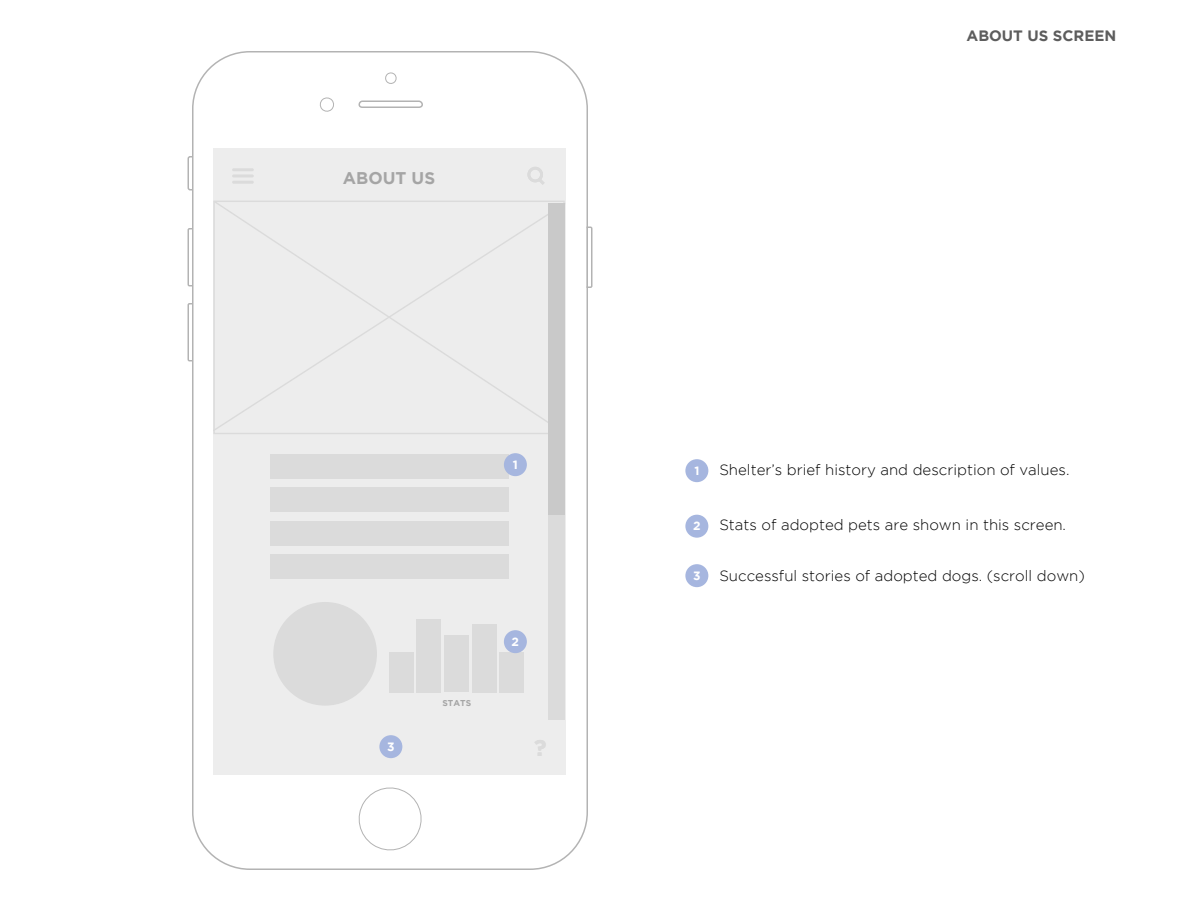
<style>
.page{position:relative;width:1188px;height:918px;background:#fff}
.page>*{position:absolute;margin:0;border:0;box-sizing:border-box;transform-origin:0 0}
.t1{font:700 16.95px "Gotham";color:#808080}
.t2{font:300 15px "Gotham";color:#000}
.t3{font:700 15px "Gotham";color:#5d5d5d}
.t4{font:700 12px "Gotham";color:#fff}
.t5{font:700 8.55px "Gotham";color:#808080}
</style>
<div class="page">
<div style="left:585px;top:226px;width:7px;height:62px;border:2px solid #000"></div>
<div style="left:188px;top:228px;width:7px;height:58px;border:2px solid #000"></div>
<div style="left:188px;top:303px;width:7px;height:58px;border:2px solid #000"></div>
<div style="left:188px;top:156px;width:12px;height:35px;border:2px solid #000;border-radius:2px"></div>
<svg style="left:192px;top:52px;width:394px;height:818px;fill:#ededed"></svg>
<svg style="left:355px;top:784px;width:70px;height:70px"></svg>
<svg style="left:384px;top:72px;width:14px;height:13px"></svg>
<svg style="left:358px;top:100px;width:66px;height:9px"></svg>
<svg style="left:318px;top:97px;width:17px;height:16px"></svg>
<div style="left:504px;top:453px;width:23px;height:23px;background:#a6b6df;border-radius:50%"></div>
<div style="left:685px;top:459px;width:23px;height:23px;background:#a6b6df;border-radius:50%"></div>
<div style="left:685px;top:515px;width:23px;height:23px;background:#a6b6df;border-radius:50%"></div>
<div style="left:685px;top:564px;width:23px;height:23px;background:#a6b6df;border-radius:50%"></div>
<div style="left:379px;top:735px;width:23px;height:23px;background:#a6b6df;border-radius:50%"></div>
<div style="left:504px;top:630px;width:23px;height:23px;background:#a6b6df;border-radius:50%"></div>
<p class="t1" style="left:343px;top:168px;width:94px">ABOUT US</p>
<p class="t4" style="left:513px;top:458px;width:7px">1</p>
<p class="t4" style="left:387px;top:740px;width:9px">3</p>
<p class="t5" style="left:442px;top:698px;width:30px">STATS</p>
<p class="t4" style="left:512px;top:635px;width:9px">2</p>
<p class="t3" style="left:967px;top:27px;width:151px">ABOUT US SCREEN</p>
<p class="t4" style="left:694px;top:464px;width:7px">1</p>
<p class="t2" style="left:719px;top:461px;width:352px">Shelter’s brief history and description of values.</p>
<p class="t4" style="left:693px;top:519px;width:9px">2</p>
<p class="t4" style="left:693px;top:569px;width:9px">3</p>
<p class="t2" style="left:719px;top:517px;width:348px">Stats of adopted pets are shown in this screen.</p>
<p class="t2" style="left:719px;top:568px;width:367px">Successful stories of adopted dogs. (scroll down)</p>
</div>
